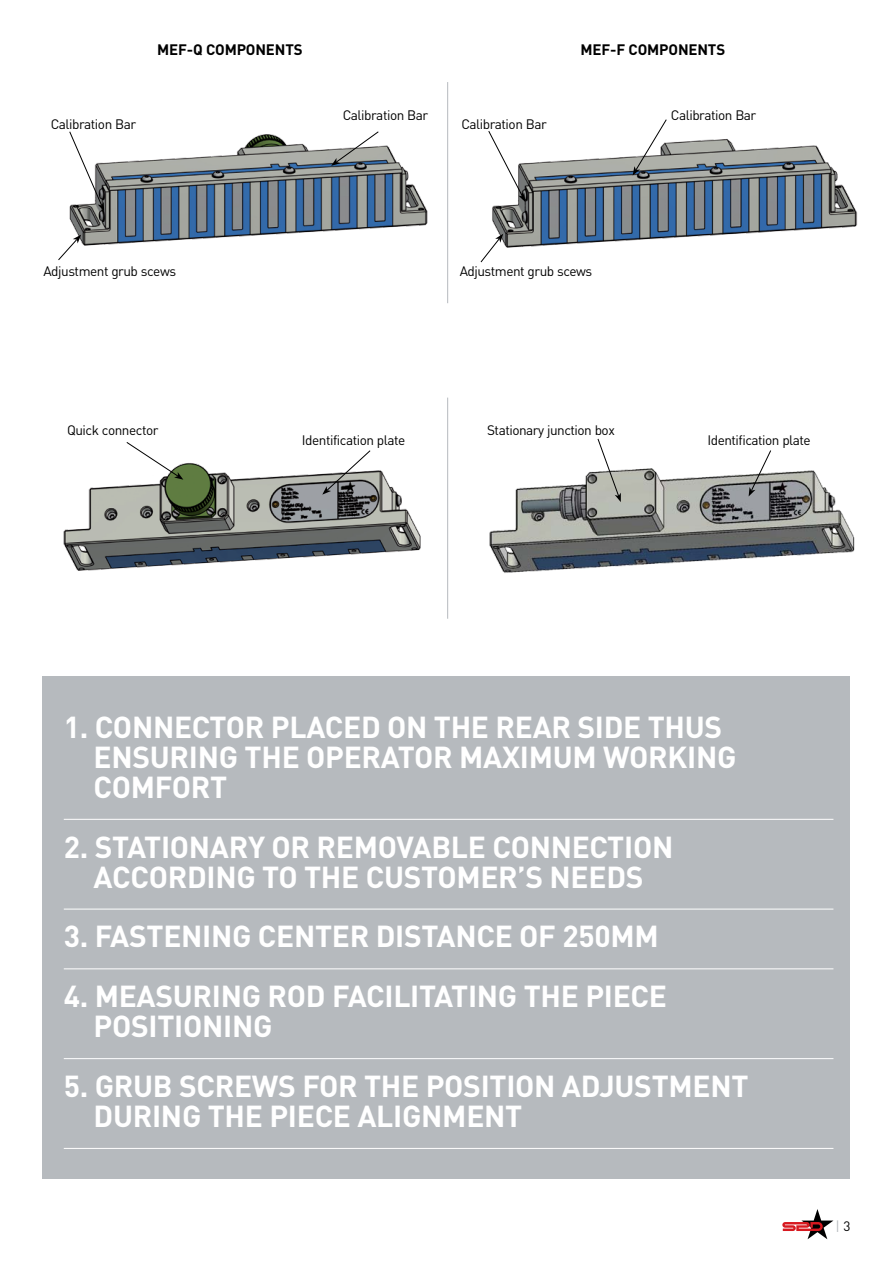
<style>
.page{position:relative;width:893px;height:1263px;background:#fff}
.page>*{position:absolute;margin:0;border:0;box-sizing:border-box;transform-origin:0 0}
.t1{font:700 30px "DIN";letter-spacing:-.01em;color:#fff}
.t2{font:700 15px "DIN";letter-spacing:-.01em;color:#000}
.t3{font:13.65px "DIN";letter-spacing:-.035em;color:#000}
.t4{font:13.5px "DIN";color:#b6babe}
.s1{color:#000}
</style>
<div class="page">
<img style="left:489px;top:468px;width:366px;height:105px">
<img style="left:492px;top:139px;width:366px;height:109px">
<img style="left:63px;top:463px;width:358px;height:107px">
<img style="left:58px;top:134px;width:370px;height:127px">
<svg style="left:782px;top:1209px;width:51px;height:30px"></svg>
<div style="left:43px;top:676px;width:807px;height:503px;background:#b6babe"></div>
<hr style="left:64px;top:819px;width:769px;height:1px;background:#fff">
<hr style="left:64px;top:909px;width:769px;height:1px;background:#fff">
<hr style="left:64px;top:968px;width:769px;height:1px;background:#fff">
<hr style="left:64px;top:1058px;width:769px;height:1px;background:#fff">
<hr style="left:64px;top:1148px;width:769px;height:1px;background:#fff">
<hr style="left:447px;top:82px;width:1px;height:221px;background:#b6babe">
<hr style="left:447px;top:398px;width:1px;height:221px;background:#b6babe">
<svg style="left:58px;top:235px;width:23px;height:25px"></svg>
<svg style="left:69px;top:131px;width:35px;height:80px"></svg>
<svg style="left:126px;top:442px;width:57px;height:38px"></svg>
<svg style="left:322px;top:450px;width:49px;height:45px"></svg>
<svg style="left:597px;top:438px;width:24px;height:64px"></svg>
<svg style="left:749px;top:450px;width:22px;height:46px"></svg>
<svg style="left:480px;top:234px;width:23px;height:28px"></svg>
<svg style="left:488px;top:131px;width:37px;height:71px"></svg>
<svg style="left:331px;top:131px;width:48px;height:35px"></svg>
<svg style="left:633px;top:119px;width:34px;height:56px"></svg>
<p class="t3" style="left:51px;top:115px;width:87px">Calibration Bar</p>
<p class="t2" style="left:157px;top:40px;width:147px">MEF-Q COMPONENTS</p>
<p class="t2" style="left:581px;top:40px;width:146px">MEF-F COMPONENTS</p>
<p class="t3" style="left:343px;top:106px;width:87px">Calibration Bar</p>
<p class="t3" style="left:461px;top:115px;width:87px">Calibration Bar</p>
<p class="t3" style="left:671px;top:106px;width:87px">Calibration Bar</p>
<p class="t3" style="left:43px;top:262px;width:134px">Adjustment grub scews</p>
<p class="t3" style="left:67px;top:422px;width:93px">Quick connector</p>
<p class="t3" style="left:460px;top:262px;width:134px">Adjustment grub scews</p>
<p class="t3" style="left:302px;top:432px;width:105px">Identification plate</p>
<p class="t3" style="left:487px;top:422px;width:129px">Stationary junction box</p>
<p class="t3" style="left:707px;top:432px;width:105px">Identification plate</p>
<p class="t1" style="left:64px;top:707px;width:69px">1. CONNECTOR</p>
<p class="t1" style="left:271px;top:707px;width:19px">PLACED</p>
<p class="t1" style="left:387px;top:707px;width:66px">ON THE</p>
<p class="t1" style="left:495px;top:707px;width:20px">REAR</p>
<p class="t1" style="left:577px;top:707px;width:17px">SIDE</p>
<p class="t1" style="left:648px;top:707px;width:20px">THUS</p>
<p class="t1" style="left:94px;top:737px;width:19px">ENSURING</p>
<p class="t1" style="left:245px;top:737px;width:19px">THE</p>
<p class="t1" style="left:306px;top:737px;width:19px">OPERATOR</p>
<p class="t1" style="left:459px;top:737px;width:20px">MAXIMUM</p>
<p class="t1" style="left:603px;top:737px;width:20px">WORKING</p>
<p class="t1" style="left:94px;top:767px;width:20px">COMFORT</p>
<p class="t1" style="left:64px;top:827px;width:67px">2. STATIONARY</p>
<p class="t1" style="left:272px;top:827px;width:65px">OR REMOVABLE</p>
<p class="t1" style="left:492px;top:827px;width:19px">CONNECTION</p>
<p class="t1" style="left:94px;top:857px;width:19px">ACCORDING</p>
<p class="t1" style="left:262px;top:857px;width:61px">TO THE</p>
<p class="t1" style="left:366px;top:857px;width:20px">CUSTOMER</p>
<p class="t1" style="left:518px;top:857px;width:51px">’S NEEDS</p>
<p class="t1" style="left:64px;top:917px;width:65px">3. FASTENING</p>
<p class="t1" style="left:258px;top:917px;width:20px">CENTER</p>
<p class="t1" style="left:376px;top:917px;width:18px">DISTANCE</p>
<p class="t1" style="left:519px;top:917px;width:114px">OF 250MM</p>
<p class="t1" style="left:64px;top:977px;width:74px">4. MEASURING</p>
<p class="t1" style="left:268px;top:977px;width:20px">ROD</p>
<p class="t1" style="left:332px;top:977px;width:17px">FACILITATING</p>
<p class="t1" style="left:524px;top:977px;width:19px">THE</p>
<p class="t1" style="left:585px;top:977px;width:17px">PIECE</p>
<p class="t1" style="left:94px;top:1007px;width:17px">POSITIONING</p>
<p class="t1" style="left:64px;top:1066px;width:70px">5. GRUB</p>
<p class="t1" style="left:179px;top:1066px;width:21px">SCREWS</p>
<p class="t1" style="left:302px;top:1066px;width:19px">FOR</p>
<p class="t1" style="left:364px;top:1066px;width:19px">THE</p>
<p class="t1" style="left:426px;top:1066px;width:17px">POSITION</p>
<p class="t1" style="left:562px;top:1066px;width:20px">ADJUSTMENT</p>
<p class="t1" style="left:94px;top:1096px;width:19px">DURING</p>
<p class="t1" style="left:208px;top:1096px;width:19px">THE</p>
<p class="t1" style="left:269px;top:1096px;width:17px">PIECE</p>
<p class="t1" style="left:357px;top:1096px;width:20px">ALIGNMENT</p>
<p class="t4" style="left:836px;top:1218px;width:16px">| <span class="s1">3</span></p>
</div>
